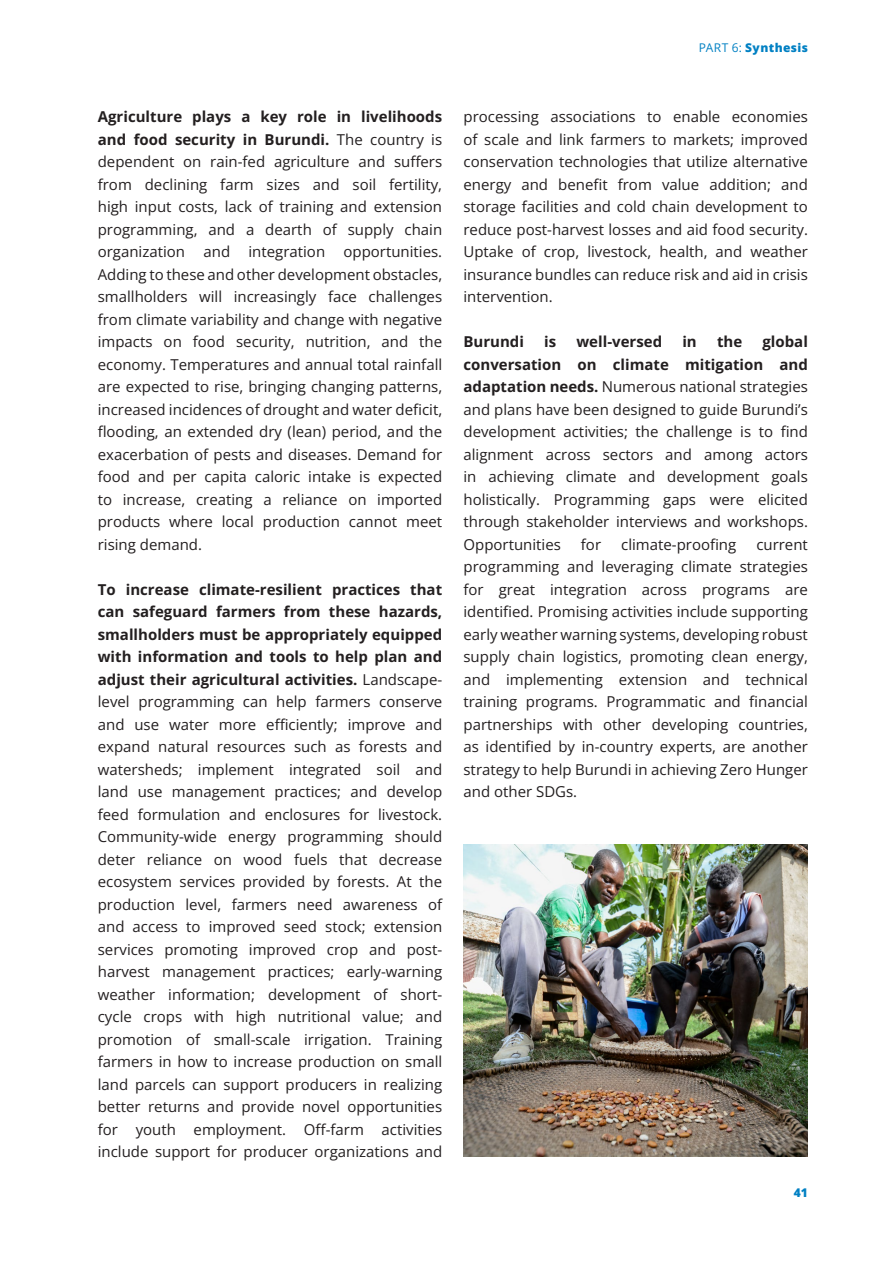
<style>
.page{position:relative;width:893px;height:1263px;background:#fff}
.page>*{position:absolute;margin:0;border:0;box-sizing:border-box;transform-origin:0 0}
.t1{font:15px/22.5px "Open Sans";color:#231f20;text-align:justify}
.t2{font:700 15px "Open Sans";color:#231f20}
.t3{font:800 12px "Open Sans";letter-spacing:.035em;color:#0080c3}
.s1{font-weight:400}
.s2{font-weight:700}
</style>
<div class="page">
<img style="left:463px;top:844px;width:345px;height:313px">
<p class="t3" style="left:699px;top:40px;width:111px"><span class="s1">PART 6:</span> Synthesis</p>
<p class="t1" style="left:98px;top:105px;width:346px"><span class="s2">Agriculture plays a key role in livelihoods and food security in Burundi.</span> The country is dependent on rain-fed agriculture and suffers from declining farm sizes and soil fertility, high input costs, lack of training and extension programming, and a dearth of supply chain organization and integration opportunities.<br>Adding to these and other development obstacles, smallholders will increasingly face challenges from climate variability and change with negative impacts on food security, nutrition, and the economy. Temperatures and annual total rainfall are expected to rise, bringing changing patterns, increased incidences of drought and water deficit, flooding, an extended dry (lean) period, and the exacerbation of pests and diseases. Demand for food and per capita caloric intake is expected to increase, creating a reliance on imported products where local production cannot meet rising demand.</p>
<p class="t1" style="left:98px;top:578px;width:346px"><span class="s2">To increase climate-resilient practices that can safeguard farmers from these hazards, smallholders must be appropriately equipped with information and tools to help plan and adjust their agricultural activities.</span> Landscape&shy;level programming can help farmers conserve and use water more efficiently; improve and expand natural resources such as forests and watersheds; implement integrated soil and land use management practices; and develop feed formulation and enclosures for livestock.<br>Community-wide energy programming should deter reliance on wood fuels that decrease ecosystem services provided by forests. At the production level, farmers need awareness of and access to improved seed stock; extension services promoting improved crop and post&shy;harvest management practices; early-warning weather information; development of short&shy;cycle crops with high nutritional value; and promotion of small-scale irrigation. Training farmers in how to increase production on small land parcels can support producers in realizing better returns and provide novel opportunities for youth employment. Off-farm activities include support for producer organizations and</p>
<p class="t1" style="left:463px;top:105px;width:346px">processing associations to enable economies of scale and link farmers to markets; improved conservation technologies that utilize alternative energy and benefit from value addition; and storage facilities and cold chain development to reduce post-harvest losses and aid food security.<br>Uptake of crop, livestock, health, and weather insurance bundles can reduce risk and aid in crisis intervention.</p>
<p class="t2" style="left:463px;top:332px;width:62px">Burundi</p>
<p class="t2" style="left:544px;top:332px;width:14px">is</p>
<p class="t2" style="left:576px;top:332px;width:87px">well-versed</p>
<p class="t2" style="left:682px;top:332px;width:16px">in</p>
<p class="t2" style="left:717px;top:332px;width:27px">the</p>
<p class="t1" style="left:463px;top:330px;width:346px;text-indent:299px"><span class="s2">global conversation on climate mitigation and adaptation needs.</span> Numerous national strategies and plans have been designed to guide Burundi’s development activities; the challenge is to find alignment across sectors and among actors in achieving climate and development goals holistically. Programming gaps were elicited through stakeholder interviews and workshops.<br>Opportunities</p>
<p class="t1" style="left:581px;top:533px;width:22px">for</p>
<p class="t1" style="left:621px;top:533px;width:117px">climate-proofing</p>
<p class="t1" style="left:463px;top:533px;width:346px;text-indent:293px">current programming and leveraging climate strategies for great integration across programs are identified. Promising activities include supporting early weather warning systems, developing robust supply chain logistics, promoting clean energy, and implementing extension and technical training programs. Programmatic and financial partnerships with other developing countries, as identified by in-country experts, are another strategy to help Burundi in achieving Zero Hunger and other SDGs.</p>
<p class="t3" style="left:794px;top:1184px;width:16px">41</p>
</div>
